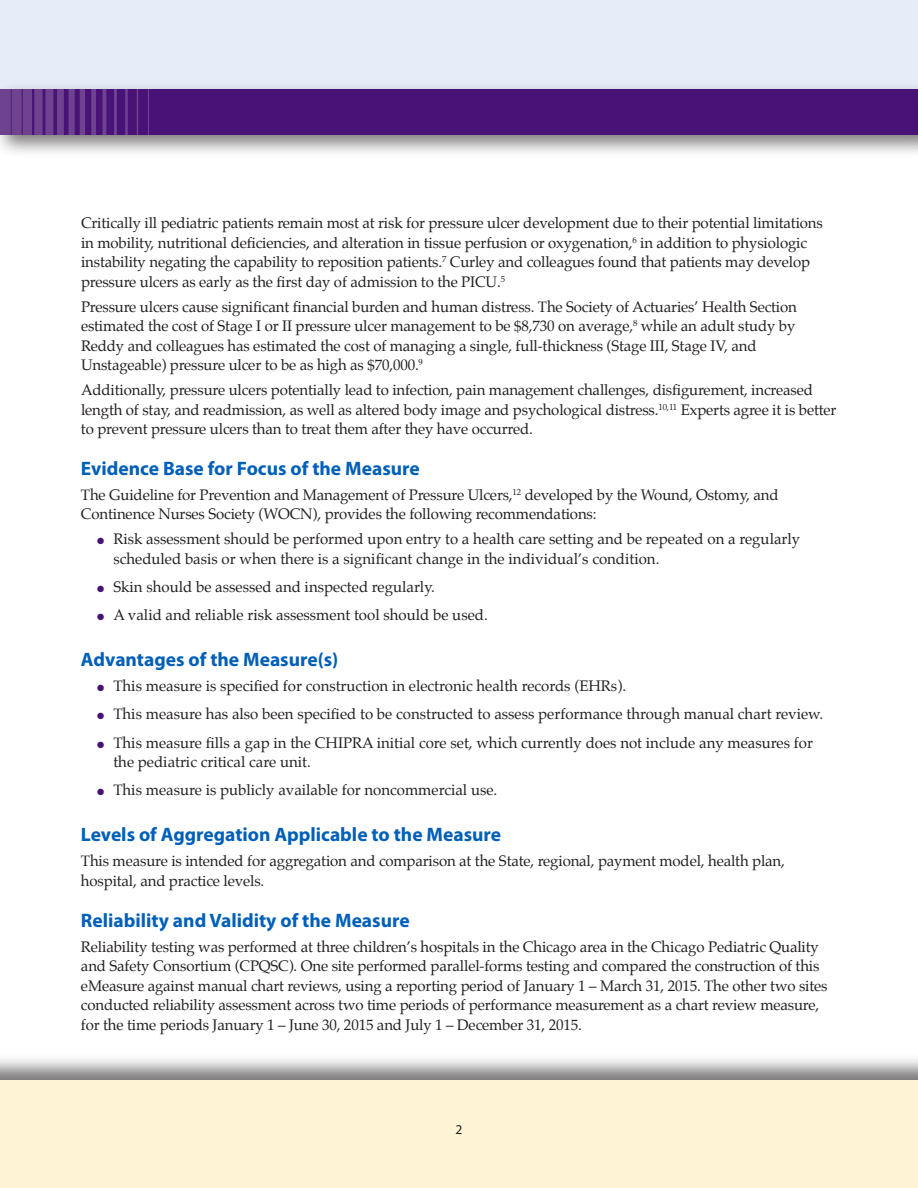
<style>
.page{position:relative;width:918px;height:1188px;background:#fff}
.page>*{position:absolute;margin:0;border:0;box-sizing:border-box;transform-origin:0 0}
.t1{font:700 19.5px "Myriad Pro";color:#005fb9}
.t2{font:15px/19.5px "Palatino";letter-spacing:-.01em;color:#231f20}
.t3{font:13.5px "Myriad Pro";color:#231f20}
.s1{color:#491276}
</style>
<div class="page">
<div style="left:0;top:1054px;width:918px;height:134px;background:#231f20;opacity:.6"></div>
<div style="left:0;top:1080px;width:918px;height:108px;background:#fef3d5"></div>
<div style="left:0;top:0;width:918px;height:96px;background:#e7edf8"></div>
<div style="left:0;top:82px;width:918px;height:76px;background:#231f20;opacity:.6"></div>
<div style="left:0;top:90px;width:918px;height:45px;background:#491276"></div>
<img style="left:0;top:90px;width:138px;height:45px">
<div style="left:910px;top:82px;width:8px;height:76px;background:#231f20;opacity:.6"></div>
<hr style="left:917px;top:90px;width:1px;height:45px;background:#491276">
<p class="t2" style="left:81px;top:213px;width:743px">Critically ill pediatric patients remain most at risk for pressure ulcer development due to their potential limitations in mobility, nutritional deficiencies, and alteration in tissue perfusion or oxygenation,<sup>6</sup> in addition to physiologic instability negating the capability to reposition patients.<sup>7</sup> Curley and colleagues found that patients may develop pressure ulcers as early as the first day of admission to the PICU.<sup>5</sup></p>
<p class="t2" style="left:81px;top:297px;width:717px">Pressure ulcers cause significant financial burden and human distress. The Society of Actuaries’ Health Section estimated the cost of Stage I or II pressure ulcer management to be $8,730 on average,<sup>8</sup> while an adult study by Reddy and colleagues has estimated the cost of managing a single, full-thickness (Stage III, Stage IV, and Unstageable) pressure ulcer to be as high as $70,000.<sup>9</sup></p>
<p class="t2" style="left:81px;top:380px;width:757px">Additionally, pressure ulcers potentially lead to infection, pain management challenges, disfigurement, increased length of stay, and readmission, as well as altered body image and psychological distress.<sup>10,11</sup> Experts agree it is better to prevent pressure ulcers than to treat them after they have occurred.</p>
<h2 class="t1" style="left:81px;top:456px;width:340px">Evidence Base for Focus of the Measure</h2>
<p class="t2" style="left:81px;top:485px;width:699px">The Guideline for Prevention and Management of Pressure Ulcers,<sup>12</sup> developed by the Wound, Ostomy, and<br>Continence Nurses Society (WOCN), provides the following recommendations:</p>
<p class="t2" style="left:113px;top:529px;width:688px;text-indent:-16px"><span class="s1">●</span> Risk assessment should be performed upon entry to a health care setting and be repeated on a regularly scheduled basis or when there is a significant change in the individual’s condition.</p>
<p class="t2" style="left:97px;top:577px;width:339px"><span class="s1">●</span> Skin should be assessed and inspected regularly.</p>
<p class="t2" style="left:97px;top:605px;width:392px"><span class="s1">●</span> A valid and reliable risk assessment tool should be used.</p>
<h2 class="t1" style="left:81px;top:647px;width:259px">Advantages of the Measure(s)</h2>
<p class="t2" style="left:97px;top:676px;width:530px"><span class="s1">●</span> This measure is specified for construction in electronic health records (EHRs).</p>
<p class="t2" style="left:97px;top:704px;width:727px"><span class="s1">●</span> This measure has also been specified to be constructed to assess performance through manual chart review.</p>
<p class="t2" style="left:113px;top:733px;width:701px;text-indent:-16px"><span class="s1">●</span> This measure fills a gap in the CHIPRA initial core set, which currently does not include any measures for the pediatric critical care unit.</p>
<p class="t2" style="left:97px;top:780px;width:402px"><span class="s1">●</span> This measure is publicly available for noncommercial use.</p>
<h2 class="t1" style="left:81px;top:822px;width:422px">Levels of Aggregation Applicable to the Measure</h2>
<p class="t2" style="left:81px;top:851px;width:705px">This measure is intended for aggregation and comparison at the State, regional, payment model, health plan, hospital, and practice levels.</p>
<h2 class="t1" style="left:81px;top:907px;width:330px">Reliability and Validity of the Measure</h2>
<p class="t2" style="left:81px;top:937px;width:748px">Reliability testing was performed at three children’s hospitals in the Chicago area in the Chicago Pediatric Quality and Safety Consortium (CPQSC). One site performed parallel-forms testing and compared the construction of this eMeasure against manual chart reviews, using a reporting period of January 1 – March 31, 2015. The other two sites conducted reliability assessment across two time periods of performance measurement as a chart review measure, for the time periods January 1 – June 30, 2015 and July 1 – December 31, 2015.</p>
<p class="t3" style="left:456px;top:1121px;width:8px">2</p>
</div>
